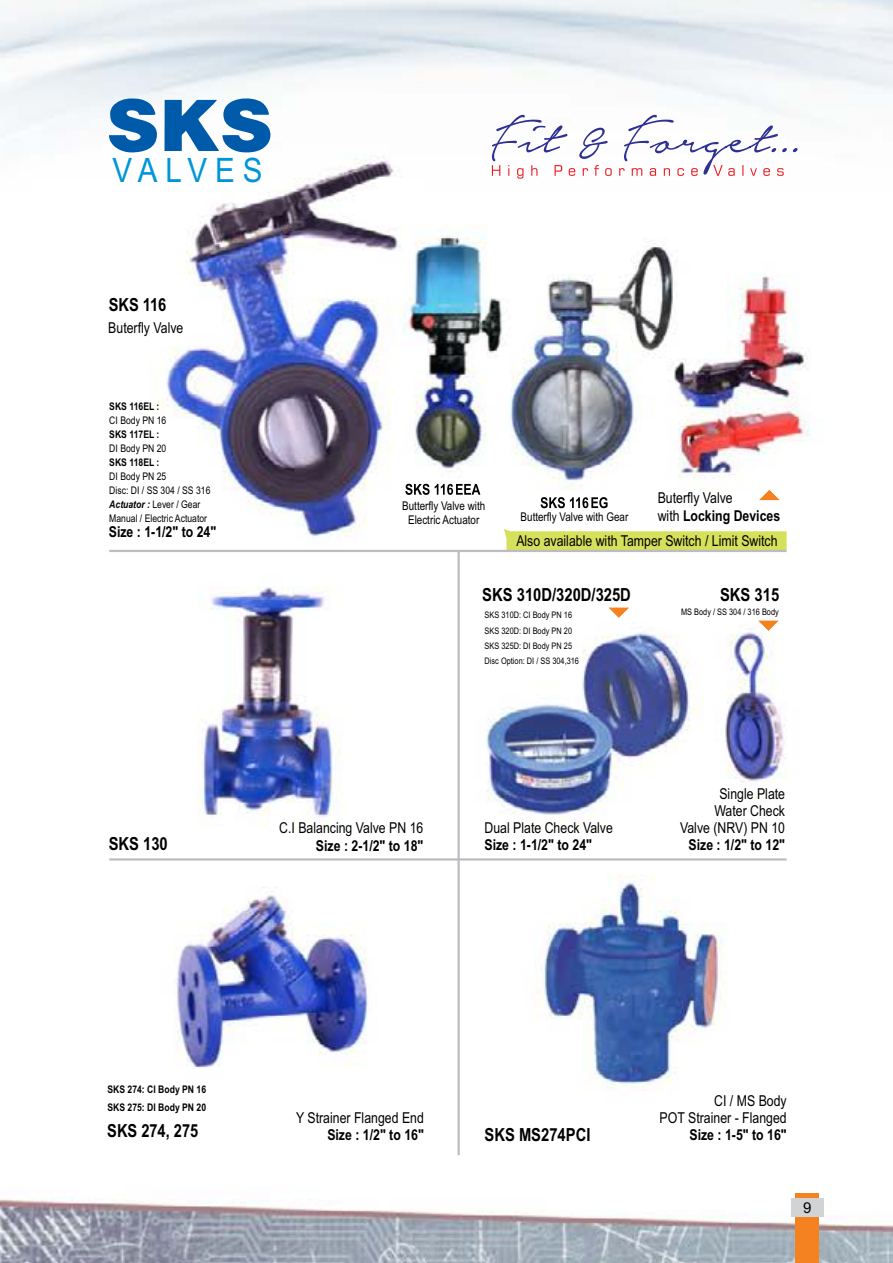
<style>
.page{position:relative;width:893px;height:1263px;background:#fff}
.page>*{position:absolute;margin:0;border:0;box-sizing:border-box;transform-origin:0 0}
.t1{font:33.6px "Arial";letter-spacing:.265em;color:#0095da;scale:.88 1}
.t2{font:700 18px "Arial Narrow";color:#000}
.t3{font:15px/17px "Arial Narrow";color:#000;text-align:right}
.t4{font:700 15px "Arial Narrow";color:#000}
.t5{font:15px "Arial";color:#000}
.t6{font:12px/13.6px "Arial Narrow";color:#000;text-align:center}
.t7{font:10.5px/14px "Arial Narrow";color:#000}
.t8{font:700 10.5px/18px "Arial Narrow";color:#000}
.t9{font:9px/15.3px "Arial Narrow";color:#000}
.s1{font-weight:700;font-style:italic}
.s2{font-weight:700}
</style>
<div class="page">
<img style="left:0;top:0;width:892px;height:1262px">
<svg style="left:164px;top:95px;width:111px;height:57px"></svg>
<svg style="left:109px;top:98px;width:48px;height:54px"></svg>
<svg style="left:492px;top:115px;width:305px;height:64px"></svg>
<div style="left:795px;top:1193px;width:23px;height:69px;background:#f58220"></div>
<div style="left:790px;top:1198px;width:33px;height:18px;background:#d1d3d4"></div>
<hr style="left:457px;top:551px;width:3px;height:604px;background:#bbbdc0">
<hr style="left:109px;top:858px;width:677px;height:2px;background:#bbbdc0">
<svg style="left:540px;top:497px;width:67px;height:11px"></svg>
<svg style="left:405px;top:484px;width:75px;height:11px"></svg>
<svg style="left:759px;top:490px;width:20px;height:10px"></svg>
<svg style="left:608px;top:607px;width:21px;height:11px"></svg>
<svg style="left:758px;top:620px;width:20px;height:11px"></svg>
<svg style="left:504px;top:529px;width:282px;height:21px;background:#d9e36e"></svg>
<hr style="left:109px;top:550px;width:677px;height:2px;background:#bbbdc0">
<h1 class="t1" style="left:113px;top:147px;width:172px">VALVES</h1>
<p class="t2" style="left:109px;top:291px;width:59px">SKS 116</p>
<p class="t3" style="left:108px;top:319px;width:77px">Buterfly Valve</p>
<p class="t8" style="left:109px;top:397px;width:52px">SKS 116EL :</p>
<p class="t7" style="left:109px;top:413px;width:59px">CI Body PN 16</p>
<p class="t8" style="left:109px;top:425px;width:52px">SKS 117EL :</p>
<p class="t7" style="left:109px;top:441px;width:59px">DI Body PN 20</p>
<p class="t8" style="left:109px;top:453px;width:52px">SKS 118EL :</p>
<p class="t7" style="left:109px;top:469px;width:103px">DI Body PN 25<br>Disc: DI / SS 304 / SS 316<br><span class="s1">Actuator :</span> Lever / Gear<br>Manual / Electric Actuator</p>
<p class="t4" style="left:109px;top:520px;width:109px">Size : 1-1/2" to 24"</p>
<p class="t6" style="left:402px;top:498px;width:85px">Butterfly Valve with<br>Electric Actuator</p>
<p class="t6" style="left:520px;top:509px;width:109px">Butterfly Valve with Gear</p>
<p class="t3" style="left:657px;top:489px;width:124px;text-align:left">Buterfly Valve<br>with <span class="s2">Locking Devices</span></p>
<p class="t3" style="left:516px;top:532px;width:263px">Also available with Tamper Switch / Limit Switch</p>
<p class="t2" style="left:482px;top:581px;width:150px">SKS 310D/320D/325D</p>
<p class="t9" style="left:484px;top:607px;width:96px">SKS 310D: CI Body PN 16<br>SKS 320D: DI Body PN 20<br>SKS 325D: DI Body PN 25<br>Disc Option: DI / SS 304,316</p>
<p class="t2" style="left:720px;top:581px;width:61px">SKS 315</p>
<p class="t9" style="left:681px;top:603px;width:99px">MS Body / SS 304 / 316 Body</p>
<p class="t2" style="left:109px;top:830px;width:61px">SKS 130</p>
<p class="t3" style="left:279px;top:819px;width:146px">C.I Balancing Valve PN 16</p>
<p class="t4" style="left:316px;top:833px;width:109px">Size : 2-1/2" to 18"</p>
<p class="t3" style="left:484px;top:818px;width:130px">Dual Plate Check Valve</p>
<p class="t4" style="left:484px;top:833px;width:109px">Size : 1-1/2" to 24"</p>
<p class="t3" style="left:680px;top:784px;width:106px">Single Plate<br>Water Check<br>Valve (NRV) PN 10</p>
<p class="t4" style="left:688px;top:833px;width:98px">Size : 1/2" to 12"</p>
<p class="t8" style="left:107px;top:1079px;width:100px">SKS 274: CI Body PN 16<br>SKS 275: DI Body PN 20</p>
<p class="t2" style="left:107px;top:1117px;width:92px">SKS 274, 275</p>
<p class="t3" style="left:296px;top:1108px;width:129px">Y Strainer Flanged End</p>
<p class="t4" style="left:327px;top:1123px;width:98px">Size : 1/2" to 16"</p>
<p class="t2" style="left:484px;top:1120px;width:107px">SKS MS274PCI</p>
<p class="t3" style="left:659px;top:1091px;width:129px">CI / MS Body<br>POT Strainer - Flanged</p>
<p class="t4" style="left:689px;top:1123px;width:99px">Size : 1-5" to 16"</p>
<p class="t5" style="left:803px;top:1197px;width:10px">9</p>
</div>
